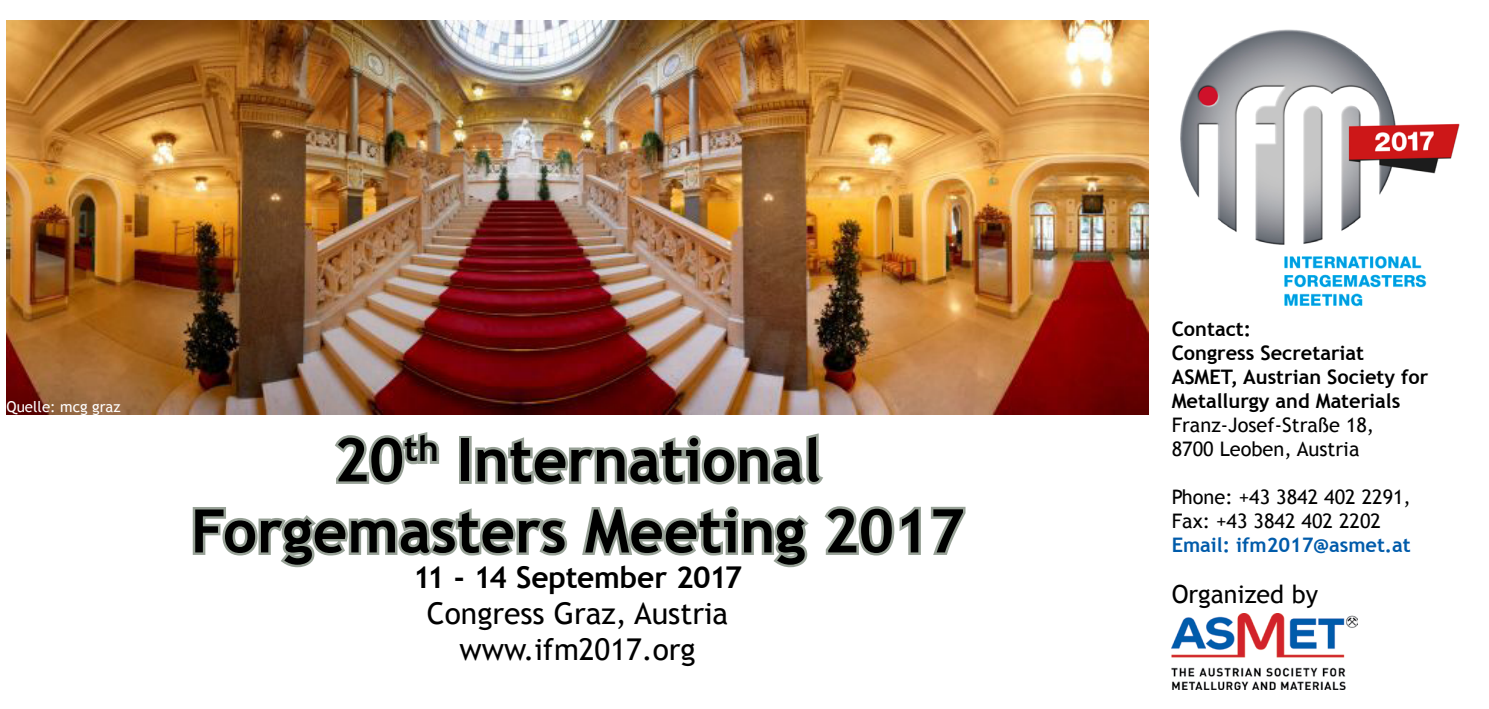
<style>
.page{position:relative;width:1489px;height:709px;background:#fff}
.page>*{position:absolute;margin:0;border:0;box-sizing:border-box;transform-origin:0 0}
.t1{font:700 60px/71px "Trebuchet MS";color:#000;text-align:center}
.t2{font:30px/36px "Trebuchet MS";color:#000;text-align:center}
.t3{font:700 30px "Trebuchet MS";letter-spacing:-.01em;color:#000}
.t4{font:25px "Trebuchet MS";color:#000}
.t5{font:20px/24px "Trebuchet MS";color:#000}
.t6{font:700 20px/24px "Trebuchet MS";color:#000}
.t7{font:700 20px "Trebuchet MS";color:#005baa}
.t8{font:15px "Trebuchet MS";color:#fff}
</style>
<div class="page">
<img style="left:7px;top:20px;width:1141px;height:394px">
<svg style="left:335px;top:432px;width:105px;height:53px"></svg>
<div style="left:459px;top:436px;width:12px;height:48px;border:5px solid #97a196"></div>
<svg style="left:475px;top:433px;width:348px;height:52px"></svg>
<svg style="left:192px;top:507px;width:376px;height:61px"></svg>
<svg style="left:582px;top:506px;width:227px;height:62px"></svg>
<svg style="left:824px;top:506px;width:142px;height:50px"></svg>
<img style="left:1171px;top:613px;width:186px;height:76px">
<img style="left:1180px;top:29px;width:280px;height:278px">
<p class="t8" style="left:7px;top:397px;width:115px">Quelle: mcg graz</p>
<h1 class="t1" style="left:191px;top:424px;width:775px">20<sup>th</sup> International<br>Forgemasters Meeting 2017</h1>
<h2 class="t3" style="left:413px;top:559px;width:330px">11 - 14 September 2017</h2>
<h2 class="t2" style="left:427px;top:596px;width:303px">Congress Graz, Austria www.ifm2017.org</h2>
<p class="t6" style="left:1171px;top:317px;width:258px">Contact:<br>Congress Secretariat<br>ASMET, Austrian Society for<br>Metallurgy and Materials</p>
<p class="t5" style="left:1171px;top:413px;width:204px">Franz-Josef-Straße 18,<br>8700 Leoben, Austria</p>
<p class="t5" style="left:1171px;top:485px;width:241px">Phone: +43 3842 402 2291,<br>Fax: +43 3842 402 2202</p>
<p class="t7" style="left:1171px;top:532px;width:241px">Email: ifm2017@asmet.at</p>
<p class="t4" style="left:1171px;top:579px;width:148px">Organized by</p>
</div>
